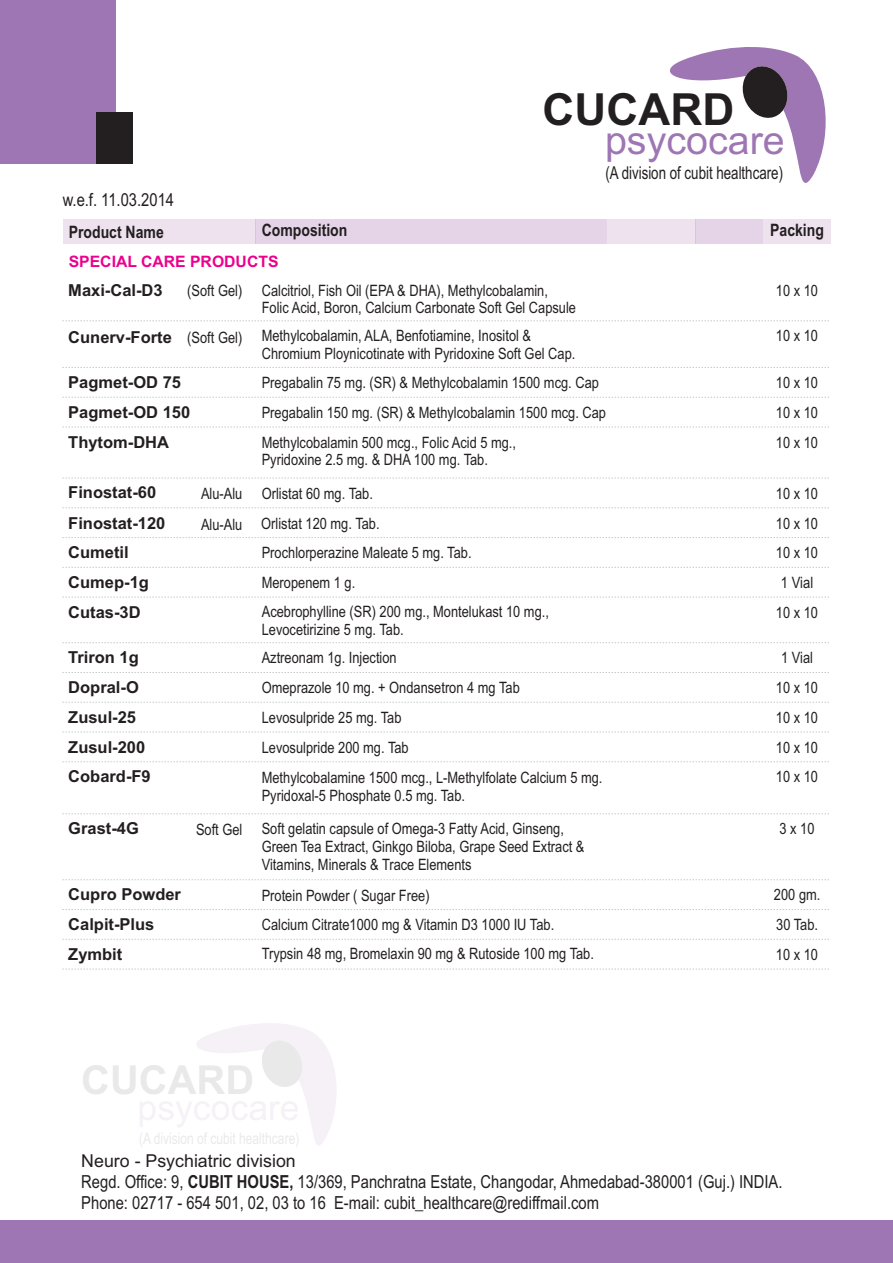
<style>
.page{position:relative;width:893px;height:1263px;background:#fff}
.page>*{position:absolute;margin:0;border:0;box-sizing:border-box;transform-origin:0 0}
.t1{font:700 44.25px "Arial";color:#231f20}
.t2{font:700 39.9px "Arial";color:rgb(35 31 32/.1)}
.t3{font:39.45px "Arial";color:#9e76b4}
.t4{font:18px/20.4px "Arial Narrow";color:#231f20}
.t5{font:17.85px "Arial Th";color:#231f20}
.t6{font:17.85px "Arial";color:#231f20}
.t7{font:700 17.1px "Arial Narrow";color:#231f20}
.t8{font:700 16.5px/29.7px "Arial";color:#231f20}
.t9{font:700 15.75px "Arial";color:#ec008c}
.t10{font:15.6px/29.7px "Arial Narrow";color:#231f20}
.s1{font-weight:700}
</style>
<div class="page">
<div style="left:763px;top:219px;width:67px;height:25px;background:#eee2ef"></div>
<div style="left:696px;top:219px;width:67px;height:25px;background:#e5d4e7"></div>
<div style="left:607px;top:219px;width:89px;height:25px;background:#eee2ef"></div>
<div style="left:256px;top:219px;width:351px;height:25px;background:#e5d4e7"></div>
<div style="left:63px;top:219px;width:193px;height:25px;background:#eee2ef"></div>
<div style="left:0;top:0;width:115px;height:163px;background:#9e76b4"></div>
<div style="left:96px;top:112px;width:36px;height:51px;background:#231f20"></div>
<svg style="left:670px;top:47px;width:156px;height:136px"></svg>
<div style="left:0;top:1220px;width:893px;height:43px;background:#9e76b4"></div>
<svg style="left:196px;top:1023px;width:140px;height:122px"></svg>
<svg style="left:63px;top:367px;width:766px;height:1px"></svg>
<svg style="left:63px;top:397px;width:766px;height:1px"></svg>
<svg style="left:63px;top:427px;width:766px;height:1px"></svg>
<svg style="left:63px;top:567px;width:766px;height:1px"></svg>
<svg style="left:63px;top:597px;width:766px;height:1px"></svg>
<svg style="left:63px;top:642px;width:766px;height:1px"></svg>
<svg style="left:63px;top:672px;width:766px;height:1px"></svg>
<svg style="left:63px;top:702px;width:766px;height:1px"></svg>
<svg style="left:63px;top:732px;width:766px;height:1px"></svg>
<svg style="left:63px;top:761px;width:766px;height:1px"></svg>
<svg style="left:63px;top:813px;width:766px;height:1px"></svg>
<svg style="left:63px;top:478px;width:766px;height:1px"></svg>
<svg style="left:63px;top:507px;width:766px;height:1px"></svg>
<svg style="left:63px;top:537px;width:766px;height:1px"></svg>
<svg style="left:63px;top:320px;width:766px;height:1px"></svg>
<svg style="left:63px;top:879px;width:766px;height:1px"></svg>
<svg style="left:63px;top:909px;width:766px;height:1px"></svg>
<svg style="left:63px;top:939px;width:766px;height:1px"></svg>
<svg style="left:63px;top:969px;width:766px;height:1px"></svg>
<h1 class="t1" style="left:543px;top:93px;width:193px">CUCARD</h1>
<h3 class="t3" style="left:605px;top:125px;width:181px">psycocare</h3>
<p class="t4" style="left:63px;top:191px;width:113px">w.e.f. 11.03.2014</p>
<p class="t5" style="left:605px;top:166px;width:179px">(A division of cubit healthcare)</p>
<p class="t7" style="left:69px;top:225px;width:97px">Product Name</p>
<p class="t7" style="left:262px;top:224px;width:87px">Composition</p>
<p class="t7" style="left:770px;top:223px;width:55px">Packing</p>
<p class="t9" style="left:69px;top:256px;width:211px">SPECIAL CARE PRODUCTS</p>
<p class="t8" style="left:68px;top:276px;width:96px">Maxi-Cal-D3</p>
<p class="t8" style="left:68px;top:324px;width:105px">Cunerv-Forte</p>
<p class="t8" style="left:68px;top:369px;width:123px">Pagmet-OD 75<br>Pagmet-OD 150<br>Thytom-DHA</p>
<p class="t10" style="left:187px;top:277px;width:57px">(Soft Gel)</p>
<p class="t10" style="left:187px;top:324px;width:57px">(Soft Gel)</p>
<p class="t10" style="left:262px;top:283px;width:316px;line-height:17.7px">Calcitriol, Fish Oil (EPA &amp; DHA), Methylcobalamin,<br>Folic Acid, Boron, Calcium Carbonate Soft Gel Capsule</p>
<p class="t10" style="left:262px;top:328px;width:315px;line-height:17.7px">Methylcobalamin, ALA, Benfotiamine, Inositol &amp;<br>Chromium Ploynicotinate with Pyridoxine Soft Gel Cap.</p>
<p class="t10" style="left:262px;top:369px;width:346px">Pregabalin 75 mg. (SR) &amp; Methylcobalamin 1500 mcg. Cap<br>Pregabalin 150 mg. (SR) &amp; Methylcobalamin 1500 mcg. Cap<br>Methylcobalamin 500 mcg., Folic Acid 5 mg.,</p>
<p class="t10" style="left:262px;top:446px;width:228px">Pyridoxine 2.5 mg. &amp; DHA 100 mg. Tab.</p>
<p class="t10" style="left:776px;top:277px;width:44px">10 x 10</p>
<p class="t10" style="left:776px;top:322px;width:44px">10 x 10</p>
<p class="t10" style="left:776px;top:369px;width:44px;text-align:justify">10 x 10<br>10 x 10<br>10 x 10</p>
<p class="t8" style="left:68px;top:479px;width:90px">Finostat-60</p>
<p class="t10" style="left:262px;top:480px;width:113px">Orlistat 60 mg. Tab.</p>
<p class="t10" style="left:776px;top:480px;width:44px">10 x 10</p>
<p class="t8" style="left:68px;top:510px;width:99px">Finostat-120</p>
<p class="t10" style="left:261px;top:510px;width:120px">Orlistat 120 mg. Tab.</p>
<p class="t10" style="left:776px;top:510px;width:44px">10 x 10</p>
<p class="t10" style="left:201px;top:479px;width:43px;line-height:30.9px">Alu-Alu<br>Alu-Alu</p>
<p class="t8" style="left:68px;top:539px;width:82px">Cumetil<br>Cumep-1g<br>Cutas-3D</p>
<p class="t8" style="left:68px;top:644px;width:72px">Triron 1g</p>
<p class="t10" style="left:262px;top:539px;width:211px">Prochlorperazine Maleate 5 mg. Tab.<br>Meropenem 1 g.</p>
<p class="t10" style="left:262px;top:604px;width:289px;line-height:17.7px">Acebrophylline (SR) 200 mg., Montelukast 10 mg.,<br>Levocetirizine 5 mg. Tab.</p>
<p class="t10" style="left:262px;top:644px;width:137px">Aztreonam 1g. Injection</p>
<p class="t10" style="left:776px;top:539px;width:44px;text-align:center">10 x 10<br>1 Vial<br>10 x 10</p>
<p class="t10" style="left:781px;top:644px;width:33px">1 Vial</p>
<p class="t8" style="left:68px;top:673px;width:72px">Dopral-O</p>
<p class="t10" style="left:262px;top:674px;width:260px">Omeprazole 10 mg. + Ondansetron 4 mg Tab</p>
<p class="t10" style="left:776px;top:674px;width:44px">10 x 10</p>
<p class="t8" style="left:68px;top:704px;width:84px">Zusul-25<br>Zusul-200<br>Cobard-F9</p>
<p class="t10" style="left:262px;top:704px;width:148px">Levosulpride 25 mg. Tab<br>Levosulpride 200 mg. Tab</p>
<p class="t10" style="left:262px;top:770px;width:342px;line-height:17.7px">Methylcobalamine 1500 mcg., L-Methylfolate Calcium 5 mg.<br>Pyridoxal-5 Phosphate 0.5 mg. Tab.</p>
<p class="t10" style="left:776px;top:704px;width:44px;text-align:justify">10 x 10<br>10 x 10<br>10 x 10</p>
<p class="t8" style="left:68px;top:815px;width:72px">Grast-4G</p>
<p class="t10" style="left:262px;top:815px;width:304px">Soft gelatin capsule of Omega-3 Fatty Acid, Ginseng,</p>
<p class="t10" style="left:779px;top:815px;width:37px">3 x 10</p>
<p class="t10" style="left:262px;top:839px;width:324px;line-height:17.7px">Green Tea Extract, Ginkgo Biloba, Grape Seed Extract &amp;<br>Vitamins, Minerals &amp; Trace Elements</p>
<p class="t8" style="left:68px;top:881px;width:114px">Cupro Powder</p>
<p class="t10" style="left:262px;top:882px;width:169px">Protein Powder ( Sugar Free)</p>
<p class="t10" style="left:774px;top:881px;width:48px">200 gm.</p>
<p class="t10" style="left:196px;top:816px;width:48px">Soft Gel</p>
<p class="t8" style="left:68px;top:911px;width:88px">Calpit-Plus<br>Zymbit</p>
<p class="t10" style="left:776px;top:911px;width:44px">30 Tab.<br>10 x 10</p>
<p class="t10" style="left:262px;top:912px;width:334px;line-height:28.8px">Calcium Citrate1000 mg &amp; Vitamin D3 1000 IU Tab.<br>Trypsin 48 mg, Bromelaxin 90 mg &amp; Rutoside 100 mg Tab.</p>
<h2 class="t2" style="left:81px;top:1065px;width:174px">CUCARD</h2>
<p class="t6" style="left:81px;top:1154px;width:216px">Neuro - Psychiatric division</p>
<p class="t4" style="left:81px;top:1173px;width:703px">Regd. Office: 9, <span class="s1">CUBIT HOUSE,</span> 13/369, Panchratna Estate, Changodar, Ahmedabad-380001 (Guj.) INDIA.<br>Phone: 02717 - 654 501, 02, 03 to 16 E-mail: cubit_healthcare@rediffmail.com</p>
</div>
